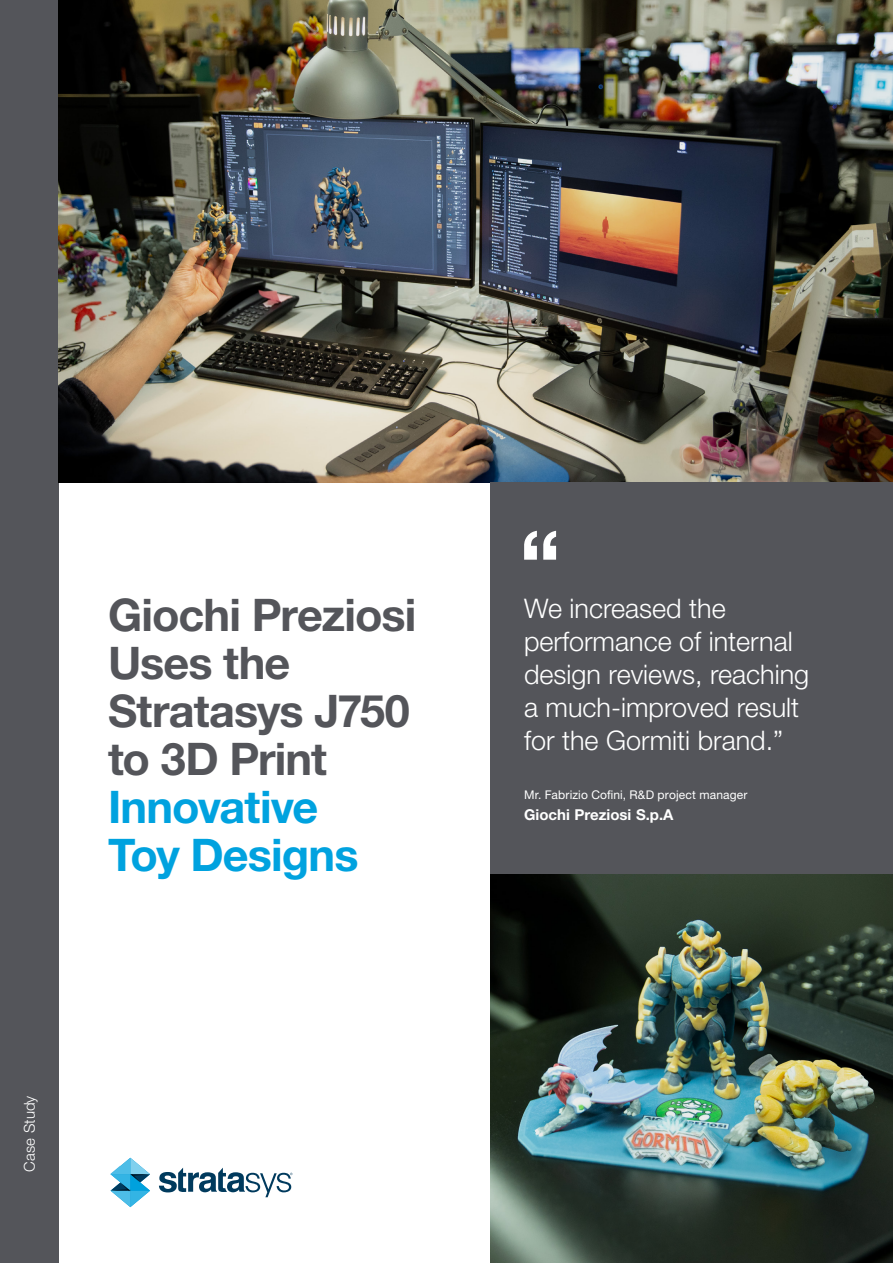
<style>
.page{position:relative;width:893px;height:1263px;background:#fff}
.page>*{position:absolute;margin:0;border:0;box-sizing:border-box;transform-origin:0 0}
.t1{font:700 45px/48px "Helvetica Neue LT Std";letter-spacing:-.02em;color:#54555a}
.t2{font:700 45px/48px "Helvetica Neue LT Std";letter-spacing:-.02em;color:#00a2df}
.t3{font:300 27px/33px "Helvetica Neue LT Std";color:#fff}
.t4{font:700 15px "Helvetica Neue LT Std";color:#fff}
.t5{font:300 15px "Helvetica Neue LT Std";letter-spacing:.005em;color:#fff}
.t6{font:12px "Helvetica Neue LT Std";letter-spacing:.015em;color:#fff}
</style>
<div class="page">
<div style="left:0;top:0;width:59px;height:1263px;background:#54555a"></div>
<svg style="left:111px;top:1158px;width:39px;height:49px"></svg>
<svg style="left:159px;top:1167px;width:133px;height:30px"></svg>
<img style="left:490px;top:873px;width:403px;height:390px">
<img style="left:59px;top:0;width:834px;height:482px">
<div style="left:490px;top:482px;width:403px;height:391px;background:#54555a"></div>
<svg style="left:524px;top:531px;width:32px;height:29px"></svg>
<h1 class="t1" style="left:108px;top:590px;width:310px">Giochi Preziosi<br>Uses the<br>Stratasys J750 to 3D Print</h1>
<h1 class="t2" style="left:108px;top:782px;width:252px">Innovative<br>Toy Designs</h1>
<p class="t5" style="left:20px;top:1171px;width:77px;rotate:-90deg">Case Study</p>
<p class="t3" style="left:524px;top:591px;width:287px">We increased the performance of internal design reviews, reaching a much-improved result for the Gormiti brand.”</p>
<p class="t6" style="left:524px;top:788px;width:225px">Mr. Fabrizio Cofini, R&amp;D project manager</p>
<p class="t4" style="left:524px;top:806px;width:151px">Giochi Preziosi S.p.A</p>
</div>
